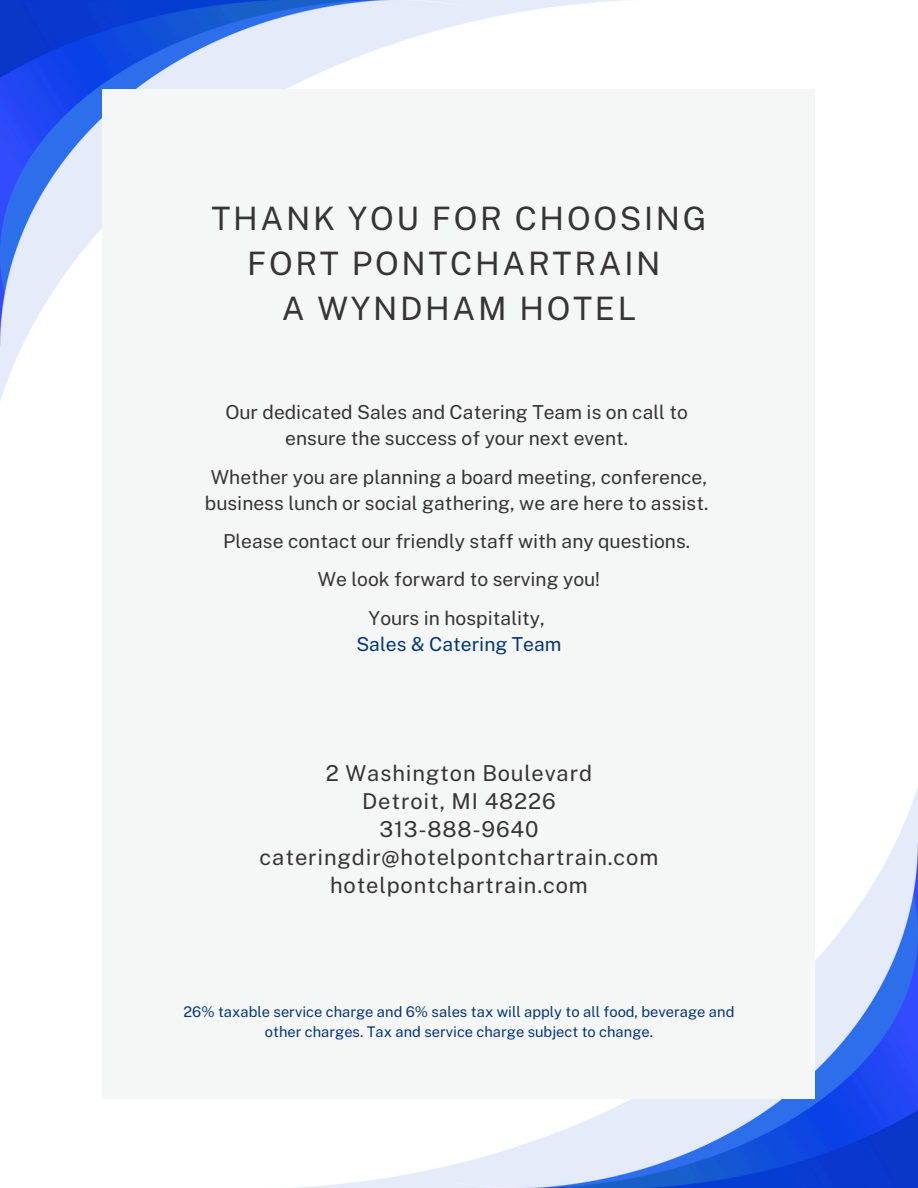
<style>
.page{position:relative;width:918px;height:1188px;background:#fff}
.page>*{position:absolute;margin:0;border:0;box-sizing:border-box;transform-origin:0 0}
.t1{font:32.25px/45px "Public Sans";letter-spacing:.085em;color:#363435;text-align:center}
.t2{font:21.9px/28.2px "Public Sans";letter-spacing:.035em;color:#363435;text-align:center}
.t3{font:19.2px/26.2px "Public Sans";color:#363435;text-align:center}
.t4{font:14.7px/20.2px "Public Sans";color:#053675;text-align:center}
.s1{color:#053675}
</style>
<div class="page">
<img style="left:292px;top:787px;width:626px;height:401px">
<img style="left:0;top:0;width:626px;height:401px">
<div style="left:103px;top:89px;width:712px;height:1010px;background:#f5f6f6"></div>
<p class="t1" style="left:211px;top:196px;width:497px">THANK YOU FOR CHOOSING<br>FORT PONTCHARTRAIN<br>A WYNDHAM HOTEL</p>
<h3 class="t3" style="left:225px;top:399px;width:464px">Our dedicated Sales and Catering Team is on call to ensure the success of your next event.</h3>
<h3 class="t3" style="left:205px;top:463px;width:505px">Whether you are planning a board meeting, conference, business lunch or social gathering, we are here to assist.</h3>
<h3 class="t3" style="left:223px;top:528px;width:469px">Please contact our friendly staff with any questions.</h3>
<h3 class="t3" style="left:318px;top:566px;width:284px">We look forward to serving you!</h3>
<h3 class="t3" style="left:356px;top:604px;width:207px">Yours in hospitality,<br><span class="s1">Sales &amp; Catering Team</span></h3>
<h1 class="t2" style="left:260px;top:759px;width:400px">2 Washington Boulevard<br>Detroit, MI 48226<br>313-888-9640 cateringdir@hotelpontchartrain.com hotelpontchartrain.com</h1>
<h2 class="t4" style="left:184px;top:1001px;width:552px">26% taxable service charge and 6% sales tax will apply to all food, beverage and other charges. Tax and service charge subject to change.</h2>
</div>
